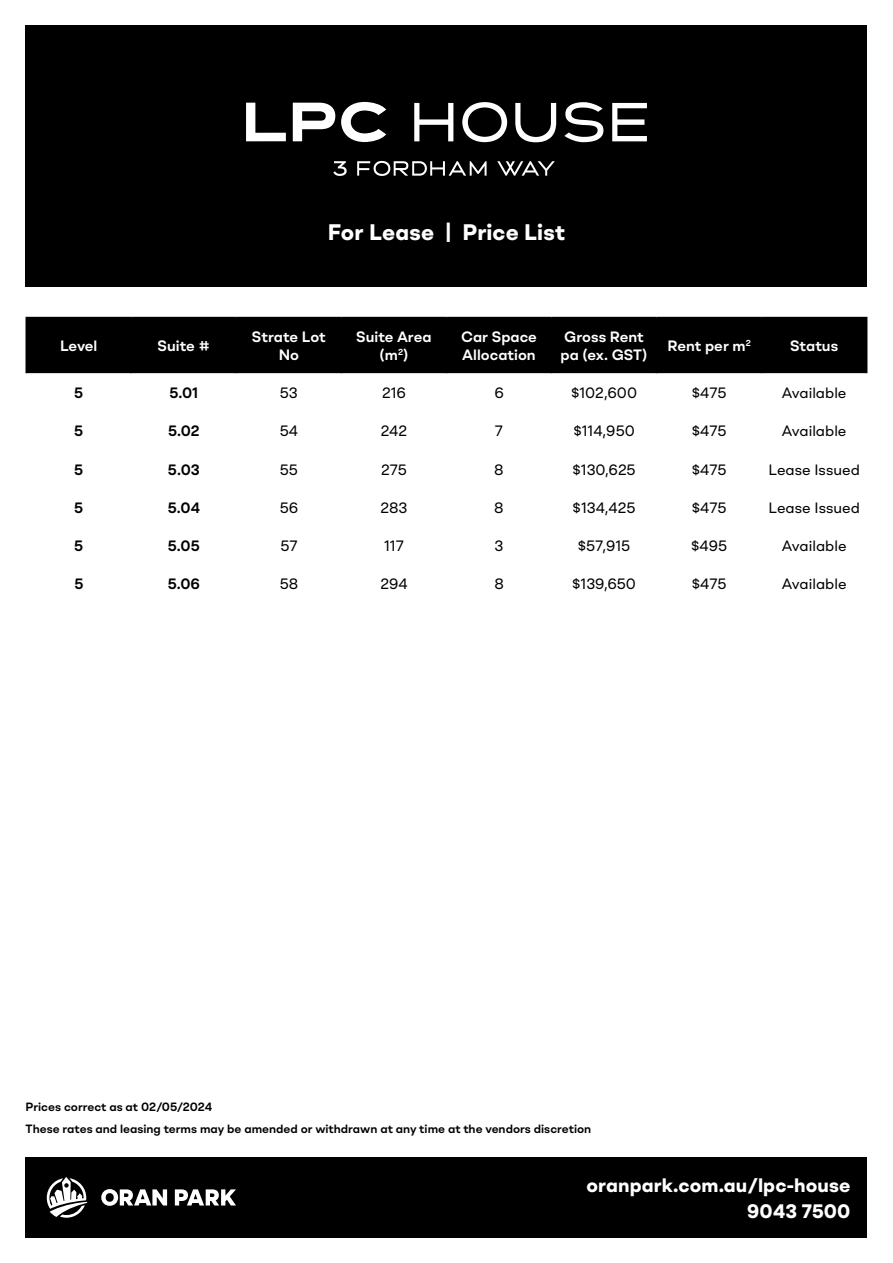
<style>
.page{position:relative;width:893px;height:1263px;background:#fff}
.page>*{position:absolute;margin:0;border:0;box-sizing:border-box;transform-origin:0 0}
.t1{font:700 22.5px "Shape";letter-spacing:.005em;color:#fff}
.t2{font:700 19.5px/26px "Shape";letter-spacing:.005em;color:#fff;text-align:right}
.t3{font:15px "Shape";color:#000}
.t4{font:600 15px/18px "Shape";color:#fff;text-align:center}
.t5{font:600 15px "Shape";color:#000}
.t6{font:600 12px/23px "Shape";color:#000}
.s1{font-weight:600}
</style>
<div class="page">
<div style="left:27px;top:318px;width:839px;height:55px;background:#000"></div>
<hr style="left:26px;top:317px;width:105px;height:1px;background:#000">
<hr style="left:26px;top:318px;width:1px;height:55px;background:#000">
<hr style="left:131px;top:317px;width:105px;height:1px;background:#000">
<hr style="left:131px;top:318px;width:1px;height:55px;background:#000">
<hr style="left:236px;top:317px;width:105px;height:1px;background:#000">
<hr style="left:236px;top:318px;width:1px;height:55px;background:#000">
<hr style="left:341px;top:317px;width:105px;height:1px;background:#000">
<hr style="left:341px;top:318px;width:1px;height:55px;background:#000">
<hr style="left:446px;top:317px;width:106px;height:1px;background:#000">
<hr style="left:446px;top:318px;width:1px;height:55px;background:#000">
<hr style="left:552px;top:317px;width:105px;height:1px;background:#000">
<hr style="left:551px;top:318px;width:1px;height:55px;background:#000">
<hr style="left:657px;top:317px;width:105px;height:1px;background:#000">
<hr style="left:656px;top:318px;width:1px;height:55px;background:#000">
<hr style="left:762px;top:317px;width:105px;height:1px;background:#000">
<hr style="left:761px;top:318px;width:1px;height:55px;background:#000">
<hr style="left:866px;top:318px;width:1px;height:55px;background:#000">
<div style="left:26px;top:1157px;width:841px;height:80px;background:#000"></div>
<div style="left:26px;top:26px;width:841px;height:261px;background:#000"></div>
<svg style="left:246px;top:103px;width:40px;height:38px"></svg>
<svg style="left:293px;top:103px;width:42px;height:38px"></svg>
<svg style="left:341px;top:102px;width:45px;height:40px"></svg>
<svg style="left:414px;top:103px;width:39px;height:38px"></svg>
<svg style="left:462px;top:102px;width:45px;height:40px"></svg>
<svg style="left:515px;top:103px;width:41px;height:39px"></svg>
<svg style="left:564px;top:102px;width:39px;height:40px"></svg>
<svg style="left:612px;top:103px;width:35px;height:38px"></svg>
<svg style="left:333px;top:161px;width:14px;height:15px"></svg>
<svg style="left:357px;top:161px;width:130px;height:15px"></svg>
<svg style="left:497px;top:161px;width:58px;height:15px"></svg>
<svg style="left:47px;top:1177px;width:40px;height:41px"></svg>
<svg style="left:101px;top:1189px;width:135px;height:17px"></svg>
<h1 class="t1" style="left:328px;top:217px;width:239px">For Lease <span class="s1">|</span> Price List</h1>
<p class="t4" style="left:60px;top:336px;width:39px">Level</p>
<p class="t4" style="left:158px;top:336px;width:54px">Suite #</p>
<p class="t4" style="left:252px;top:327px;width:75px">Strate Lot<br>No</p>
<p class="t4" style="left:356px;top:327px;width:77px">Suite Area (m<sup>2</sup>)</p>
<p class="t4" style="left:461px;top:327px;width:77px;text-align:left">Car Space<br>Allocation</p>
<p class="t4" style="left:561px;top:327px;width:88px;text-align:left">Gross Rent pa (ex. GST)</p>
<p class="t4" style="left:667px;top:336px;width:85px">Rent per m<sup>2</sup></p>
<p class="t4" style="left:790px;top:336px;width:50px">Status</p>
<p class="t5" style="left:74px;top:383px;width:10px">5</p>
<p class="t5" style="left:169px;top:383px;width:30px">5.01</p>
<p class="t3" style="left:280px;top:383px;width:19px">53</p>
<p class="t3" style="left:382px;top:383px;width:25px">216</p>
<p class="t3" style="left:494px;top:383px;width:11px">6</p>
<p class="t3" style="left:571px;top:383px;width:68px">$102,600</p>
<p class="t3" style="left:692px;top:383px;width:36px">$475</p>
<p class="t3" style="left:782px;top:383px;width:66px">Available</p>
<p class="t5" style="left:74px;top:421px;width:10px">5</p>
<p class="t5" style="left:168px;top:421px;width:33px">5.02</p>
<p class="t3" style="left:280px;top:421px;width:20px">54</p>
<p class="t3" style="left:381px;top:421px;width:28px">242</p>
<p class="t3" style="left:495px;top:421px;width:10px">7</p>
<p class="t3" style="left:573px;top:421px;width:63px">$114,950</p>
<p class="t3" style="left:692px;top:421px;width:36px">$475</p>
<p class="t3" style="left:782px;top:421px;width:66px">Available</p>
<p class="t5" style="left:74px;top:459px;width:10px">5</p>
<p class="t5" style="left:168px;top:459px;width:33px">5.03</p>
<p class="t3" style="left:280px;top:460px;width:20px">55</p>
<p class="t3" style="left:381px;top:460px;width:27px">275</p>
<p class="t3" style="left:494px;top:460px;width:11px">8</p>
<p class="t3" style="left:572px;top:460px;width:65px">$130,625</p>
<p class="t3" style="left:692px;top:460px;width:36px">$475</p>
<p class="t3" style="left:769px;top:460px;width:93px">Lease Issued</p>
<p class="t5" style="left:74px;top:498px;width:10px">5</p>
<p class="t5" style="left:168px;top:498px;width:34px">5.04</p>
<p class="t3" style="left:280px;top:498px;width:20px">56</p>
<p class="t3" style="left:380px;top:498px;width:29px">283</p>
<p class="t3" style="left:494px;top:498px;width:11px">8</p>
<p class="t3" style="left:573px;top:498px;width:64px">$134,425</p>
<p class="t3" style="left:692px;top:498px;width:36px">$475</p>
<p class="t3" style="left:769px;top:498px;width:93px">Lease Issued</p>
<p class="t5" style="left:74px;top:536px;width:10px">5</p>
<p class="t5" style="left:168px;top:536px;width:33px">5.05</p>
<p class="t3" style="left:280px;top:536px;width:19px">57</p>
<p class="t3" style="left:384px;top:536px;width:21px">117</p>
<p class="t3" style="left:495px;top:536px;width:10px">3</p>
<p class="t3" style="left:578px;top:536px;width:54px">$57,915</p>
<p class="t3" style="left:691px;top:536px;width:38px">$495</p>
<p class="t3" style="left:782px;top:536px;width:66px">Available</p>
<p class="t5" style="left:74px;top:574px;width:10px">5</p>
<p class="t5" style="left:168px;top:574px;width:34px">5.06</p>
<p class="t3" style="left:280px;top:574px;width:20px">58</p>
<p class="t3" style="left:380px;top:574px;width:29px">294</p>
<p class="t3" style="left:494px;top:574px;width:11px">8</p>
<p class="t3" style="left:572px;top:574px;width:65px">$139,650</p>
<p class="t3" style="left:692px;top:574px;width:36px">$475</p>
<p class="t3" style="left:782px;top:574px;width:66px">Available</p>
<p class="t6" style="left:26px;top:1094px;width:567px">Prices correct as at 02/05/2024<br>These rates and leasing terms may be amended or withdrawn at any time at the vendors discretion</p>
<h2 class="t2" style="left:586px;top:1171px;width:265px">oranpark.com.au/lpc-house<br>9043 7500</h2>
</div>
